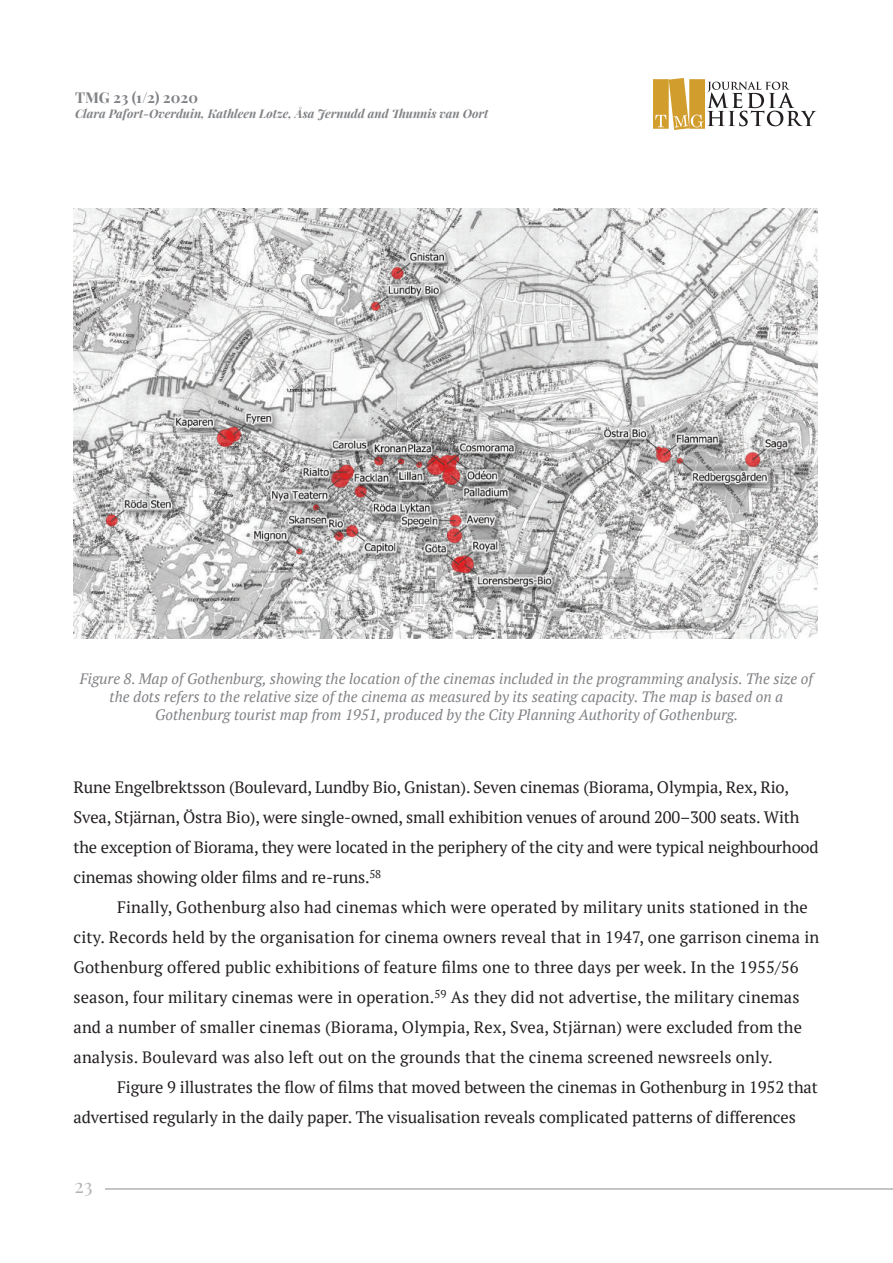
<style>
.page{position:relative;width:893px;height:1263px;background:#fff}
.page>*{position:absolute;margin:0;border:0;box-sizing:border-box;transform-origin:0 0}
.t1{font:19.5px "Playfair Display";color:#b2b3b7}
.t2{font:16.5px/30px "PT Serif";letter-spacing:.01em;color:#231f20}
.t3{font:16.5px/30px "PT Serif";letter-spacing:-.01em;color:#231f20}
.t4{font:italic 15px/18px "PT Serif";color:#808285;text-align:center}
.t5{font:700 15px "Playfair Display";color:#808285}
.t6{font:italic 700 12px "Playfair Display";color:#808285}
</style>
<div class="page">
<svg style="left:653px;top:78px;width:163px;height:52px"></svg>
<hr style="left:105px;top:1188px;width:788px;height:2px;background:#b2b3b7">
<img style="left:74px;top:208px;width:744px;height:431px">
<p class="t5" style="left:75px;top:86px;width:124px">TMG 23 (1/2) 2020</p>
<p class="t6" style="left:75px;top:104px;width:415px">Clara Pafort-Overduin, Kathleen Lotze, Åsa Jernudd and Thunnis van Oort</p>
<p class="t4" style="left:80px;top:669px;width:735px">Figure 8. Map of Gothenburg, showing the location of the cinemas included in the programming analysis. The size of the dots refers to the relative size of the cinema as measured by its seating capacity. The map is based on a<br>Gothenburg tourist map from 1951, produced by the City Planning Authority of Gothenburg.</p>
<p class="t3" style="left:74px;top:772px;width:747px">Rune Engelbrektsson (Boulevard, Lundby Bio, Gnistan). Seven cinemas (Biorama, Olympia, Rex, Rio, Svea, Stjärnan, Östra Bio), were single-owned, small exhibition venues of around 200–300 seats. With the exception of Biorama, they were located in the periphery of the city and were typical neighbourhood cinemas showing older films and re-runs.<sup>58</sup></p>
<p class="t2" style="left:74px;top:892px;width:747px;text-indent:44px">Finally, Gothenburg also had cinemas which were operated by military units stationed in the city. Records held by the organisation for cinema owners reveal that in 1947, one garrison cinema in Gothenburg offered public exhibitions of feature films one to three days per week. In the 1955/56 season, four military cinemas were in operation.<sup>59</sup> As they did not advertise, the military cinemas and a number of smaller cinemas (Biorama, Olympia, Rex, Svea, Stjärnan) were excluded from the analysis. Boulevard was also left out on the grounds that the cinema screened newsreels only.</p>
<p class="t2" style="left:74px;top:1072px;width:746px;text-indent:44px">Figure 9 illustrates the flow of films that moved between the cinemas in Gothenburg in 1952 that advertised regularly in the daily paper. The visualisation reveals complicated patterns of differences</p>
<p class="t1" style="left:75px;top:1171px;width:20px">23</p>
</div>
